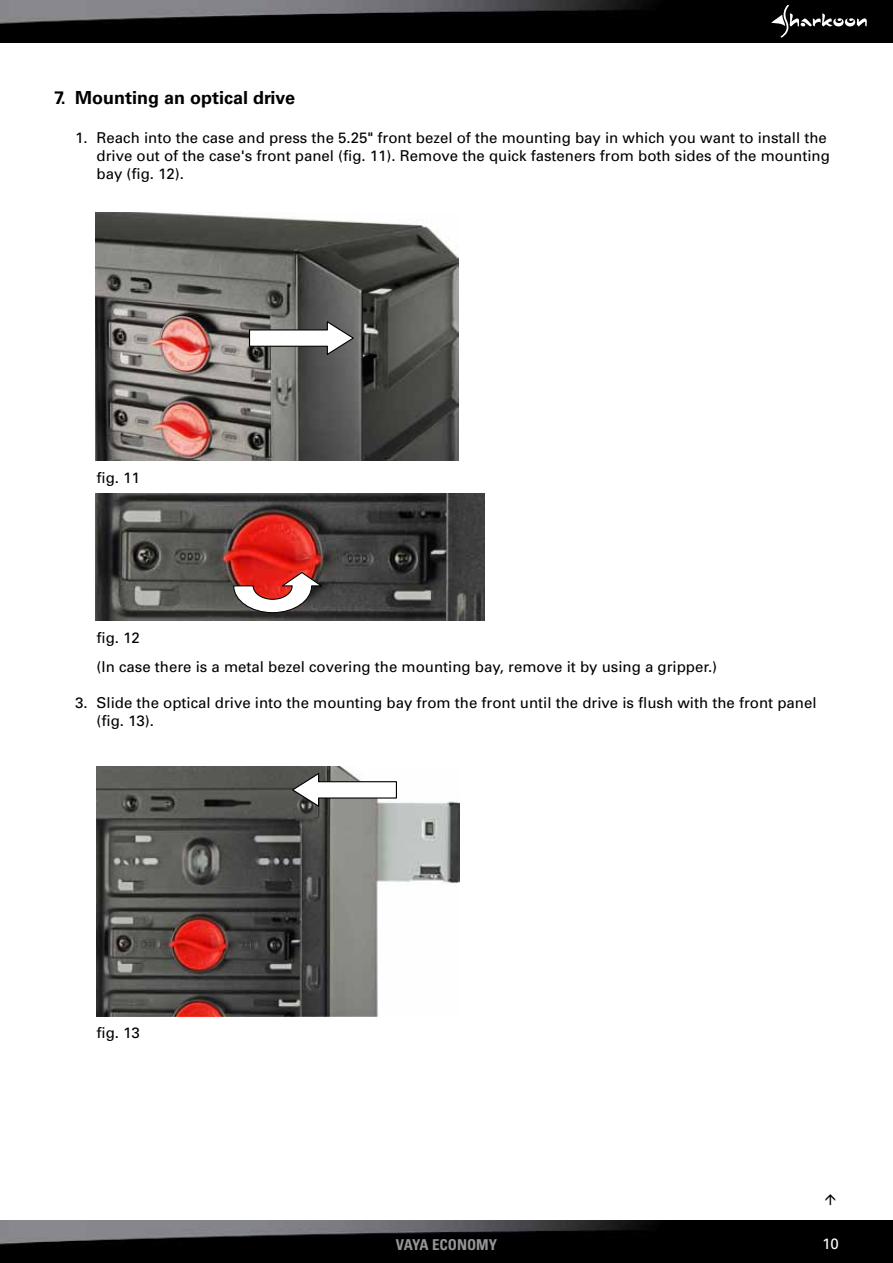
<style>
.page{position:relative;width:893px;height:1263px;background:#fff}
.page>*{position:absolute;margin:0;border:0;box-sizing:border-box;transform-origin:0 0}
.t1{font:700 18px "Univers";color:#000}
.t2{font:15px/18px "Univers";color:#000}
.t3{font:700 condensed 15px "Univers";color:#939598}
.t4{font:15px "Univers";color:#fff}
</style>
<div class="page">
<img style="left:0;top:1221px;width:893px;height:42px">
<img style="left:0;top:0;width:893px;height:42px">
<svg style="left:771px;top:5px;width:96px;height:33px;background:#262626"></svg>
<img style="left:96px;top:493px;width:389px;height:127px">
<img style="left:96px;top:213px;width:363px;height:247px">
<svg style="left:249px;top:320px;width:106px;height:36px"></svg>
<svg style="left:233px;top:571px;width:90px;height:42px"></svg>
<img style="left:96px;top:767px;width:364px;height:249px">
<svg style="left:291px;top:772px;width:106px;height:36px"></svg>
<p class="t1" style="left:54px;top:87px;width:243px">7. Mounting an optical drive</p>
<p class="t2" style="left:96px;top:129px;width:735px;text-indent:-21px">1. Reach into the case and press the 5.25" front bezel of the mounting bay in which you want to install the drive out of the case's front panel (fig. 11). Remove the quick fasteners from both sides of the mounting bay (fig. 12).</p>
<p class="t2" style="left:97px;top:469px;width:45px">fig. 11</p>
<p class="t2" style="left:97px;top:623px;width:622px;line-height:29.4px">fig. 12<br>(In case there is a metal bezel covering the mounting bay, remove it by using a gripper.)</p>
<p class="t2" style="left:97px;top:694px;width:722px;text-indent:-21px">3. Slide the optical drive into the mounting bay from the front until the drive is flush with the front panel (fig. 13).</p>
<p class="t2" style="left:97px;top:1023px;width:45px">fig. 13</p>
<p class="t3" style="left:396px;top:1235px;width:103px">VAYA ECONOMY</p>
<p class="t4" style="left:822px;top:1235px;width:18px">10</p>
</div>
